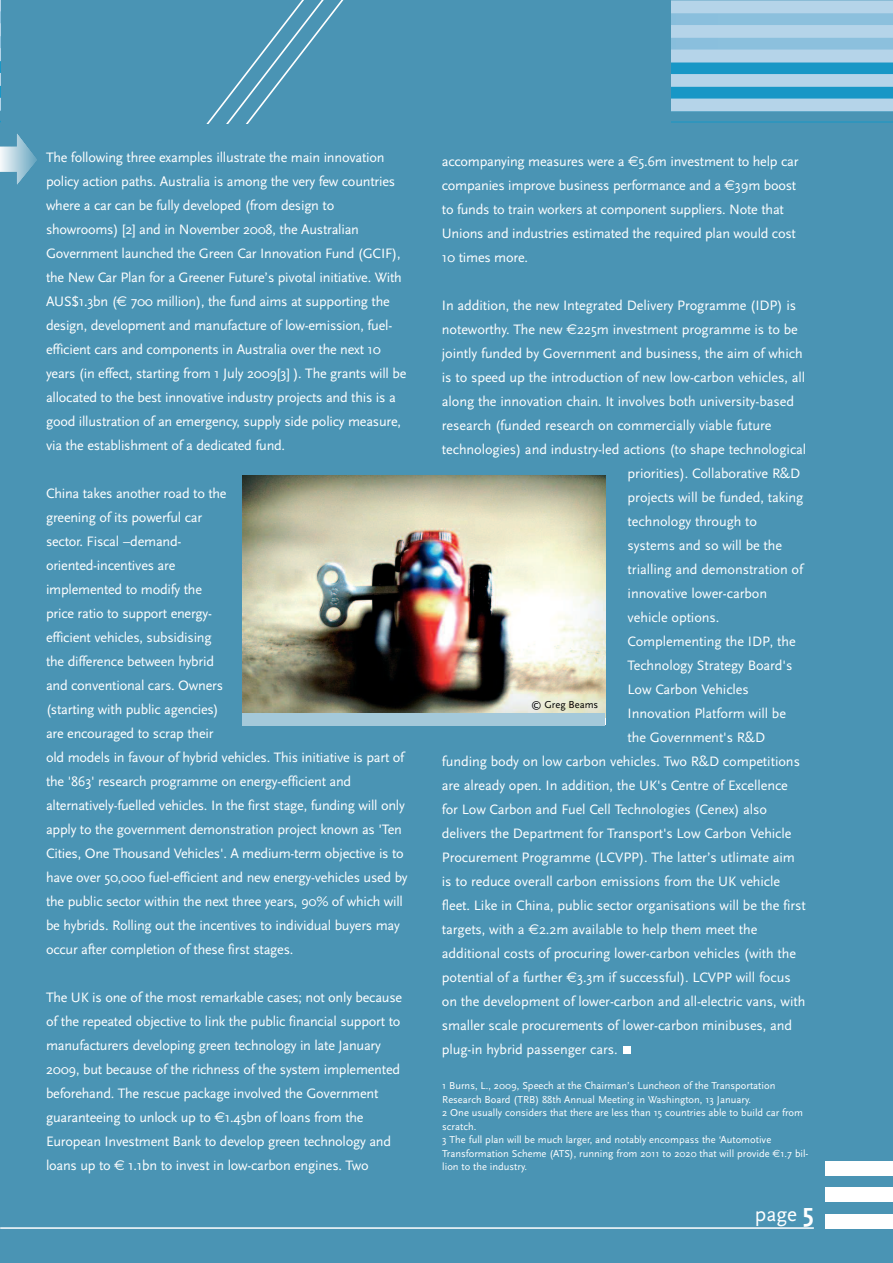
<style>
.page{position:relative;width:893px;height:1263px;background:#fff}
.page>*{position:absolute;margin:0;border:0;box-sizing:border-box;transform-origin:0 0}
.t1{font:21.15px "Scala Sans";color:#fff}
.t2{font:14.25px/24px "Scala Sans";letter-spacing:-.015em;color:#fff}
.t3{font:10.5px/13.5px "Scala Sans";color:#fff}
.t4{font:10.5px "Scala Sans";color:#000}
.s1{font-family:"Euro Sans"}
.s2{font-weight:700;font-size:26.4px}
</style>
<div class="page">
<div style="left:0;top:0;width:709px;height:1263px;background:#4a94b4"></div>
<div style="left:672px;top:0;width:221px;height:1263px;background:#4a94b4"></div>
<div style="left:672px;top:61px;width:221px;height:50px;background:linear-gradient(to right,#1897c6,#1897c6)"></div>
<div style="left:672px;top:1px;width:221px;height:61px;background:#8cc0dd"></div>
<div style="left:672px;top:1px;width:221px;height:12px;background:#b5d4e9"></div>
<svg style="left:672px;top:25px;width:221px;height:13px;background:#b4d3e8"></svg>
<div style="left:672px;top:50px;width:221px;height:12px;background:#b5d4e9"></div>
<svg style="left:672px;top:74px;width:221px;height:13px;background:#b2d2e8"></svg>
<div style="left:672px;top:99px;width:221px;height:12px;background:#b5d4e9"></div>
<hr style="left:672px;top:121px;width:221px;height:2px;background:#1a96c5">
<svg style="left:0;top:61px;width:1px;height:37px"></svg>
<svg style="left:0;top:0;width:1px;height:61px"></svg>
<svg style="left:0;top:23px;width:1px;height:13px"></svg>
<svg style="left:0;top:48px;width:1px;height:13px"></svg>
<svg style="left:0;top:73px;width:1px;height:13px"></svg>
<svg style="left:0;top:98px;width:1px;height:13px"></svg>
<hr style="left:0;top:1227px;width:814px;height:2px;background:#fff">
<div style="left:825px;top:1161px;width:68px;height:14px;background:#fff"></div>
<div style="left:825px;top:1187px;width:68px;height:14px;background:#fff"></div>
<div style="left:825px;top:1214px;width:68px;height:15px;background:#fff"></div>
<svg style="left:207px;top:0;width:137px;height:123px"></svg>
<hr style="left:37px;top:134px;width:1px;height:51px;background:#62a2be">
<hr style="left:36px;top:134px;width:1px;height:51px;background:#66a5c0">
<hr style="left:35px;top:134px;width:1px;height:51px;background:#6ba8c2">
<hr style="left:34px;top:134px;width:1px;height:51px;background:#6faac3">
<hr style="left:33px;top:134px;width:1px;height:51px;background:#73acc5">
<hr style="left:32px;top:134px;width:1px;height:51px;background:#77afc7">
<hr style="left:31px;top:134px;width:1px;height:51px;background:#7bb1c8">
<hr style="left:30px;top:134px;width:1px;height:51px;background:#7fb4ca">
<hr style="left:29px;top:134px;width:1px;height:51px;background:#83b6cb">
<hr style="left:28px;top:134px;width:1px;height:51px;background:#87b8cd">
<hr style="left:27px;top:134px;width:1px;height:51px;background:#8bbbcf">
<hr style="left:26px;top:134px;width:1px;height:51px;background:#8fbdd1">
<hr style="left:25px;top:134px;width:1px;height:51px;background:#93bfd2">
<hr style="left:24px;top:134px;width:1px;height:51px;background:#97c2d4">
<hr style="left:23px;top:134px;width:1px;height:51px;background:#9bc4d5">
<hr style="left:22px;top:134px;width:1px;height:51px;background:#9fc6d7">
<hr style="left:21px;top:134px;width:1px;height:51px;background:#a3c9d9">
<hr style="left:20px;top:134px;width:1px;height:51px;background:#a7cbdb">
<hr style="left:19px;top:134px;width:1px;height:51px;background:#abcedc">
<hr style="left:18px;top:134px;width:1px;height:51px;background:#afd0de">
<hr style="left:17px;top:134px;width:1px;height:51px;background:#b3d2df">
<hr style="left:16px;top:134px;width:1px;height:51px;background:#b7d4e1">
<hr style="left:15px;top:134px;width:1px;height:51px;background:#bbd7e3">
<hr style="left:14px;top:134px;width:1px;height:51px;background:#c0dae5">
<hr style="left:13px;top:134px;width:1px;height:51px;background:#c4dce7">
<hr style="left:12px;top:134px;width:1px;height:51px;background:#c8dfe8">
<hr style="left:11px;top:134px;width:1px;height:51px;background:#cce1ea">
<hr style="left:10px;top:134px;width:1px;height:51px;background:#d0e3ec">
<hr style="left:9px;top:134px;width:1px;height:51px;background:#d4e6ed">
<hr style="left:8px;top:134px;width:1px;height:51px;background:#d8e8ef">
<hr style="left:7px;top:134px;width:1px;height:51px;background:#dceaf0">
<hr style="left:6px;top:134px;width:1px;height:51px;background:#e0edf2">
<hr style="left:5px;top:134px;width:1px;height:51px;background:#e4eff4">
<hr style="left:4px;top:134px;width:1px;height:51px;background:#e8f1f6">
<hr style="left:3px;top:134px;width:1px;height:51px;background:#ecf4f7">
<hr style="left:2px;top:134px;width:1px;height:51px;background:#f0f6f9">
<hr style="left:1px;top:134px;width:1px;height:51px;background:#f4f9fa">
<hr style="left:0;top:134px;width:1px;height:51px;background:#f8fbfc">
<div style="left:623px;top:1046px;width:7px;height:8px;background:#fff"></div>
<img style="left:242px;top:476px;width:363px;height:237px">
<div style="left:242px;top:713px;width:363px;height:13px;background:#a4c9da"></div>
<p class="t2" style="left:46px;top:145px;width:362px">The following three examples illustrate the main innovation policy action paths. Australia is among the very few countries where a car can be fully developed (from design to showrooms) [2] and in November 2008, the Australian Government launched the Green Car Innovation Fund (GCIF), the New Car Plan for a Greener Future’s pivotal initiative. With AUS$1.3bn (<span class="s1">€</span> 700 million), the fund aims at supporting the design, development and manufacture of low-emission, fuel&shy;efficient cars and components in Australia over the next 10 years (in effect, starting from 1 July 2009[3] ). The grants will be allocated to the best innovative industry projects and this is a good illustration of an emergency, supply side policy measure, via the establishment of a dedicated fund.</p>
<p class="t2" style="left:46px;top:481px;width:363px">China takes another road to the<br>greening of its powerful car<br>sector. Fiscal –demand-<br>oriented-incentives are<br>implemented to modify the<br>price ratio to support energy-<br>efficient vehicles, subsidising<br>the difference between hybrid<br>and conventional cars. Owners<br>(starting with public agencies)<br>are encouraged to scrap their<br>old models in favour of hybrid vehicles. This initiative is part of the '863' research programme on energy-efficient and alternatively-fuelled vehicles. In the first stage, funding will only apply to the government demonstration project known as 'Ten Cities, One Thousand Vehicles'. A medium-term objective is to have over 50,000 fuel-efficient and new energy-vehicles used by the public sector within the next three years, 90% of which will be hybrids. Rolling out the incentives to individual buyers may occur after completion of these first stages.</p>
<p class="t2" style="left:46px;top:985px;width:358px">The UK is one of the most remarkable cases; not only because of the repeated objective to link the public financial support to manufacturers developing green technology in late January 2009, but because of the richness of the system implemented beforehand. The rescue package involved the Government guaranteeing to unlock up to <span class="s1">€</span>1.45bn of loans from the European Investment Bank to develop green technology and loans up to <span class="s1">€</span> 1.1bn to invest in low-carbon engines. Two</p>
<p class="t2" style="left:442px;top:149px;width:358px">accompanying measures were a <span class="s1">€</span>5.6m investment to help car companies improve business performance and a <span class="s1">€</span>39m boost to funds to train workers at component suppliers. Note that Unions and industries estimated the required plan would cost 10 times more.</p>
<p class="t2" style="left:442px;top:293px;width:356px">In addition, the new Integrated Delivery Programme (IDP) is</p>
<p class="t2" style="left:442px;top:317px;width:357px">noteworthy. The new <span class="s1">€</span>225m investment programme is to be</p>
<p class="t2" style="left:442px;top:341px;width:362px">jointly funded by Government and business, the aim of which</p>
<p class="t2" style="left:442px;top:365px;width:365px">is to speed up the introduction of new low-carbon vehicles, all</p>
<p class="t2" style="left:442px;top:389px;width:354px">along the innovation chain. It involves both university-based</p>
<p class="t2" style="left:442px;top:413px;width:331px">research (funded research on commercially viable future</p>
<p class="t2" style="left:442px;top:437px;width:366px">technologies) and industry-led actions (to shape technological</p>
<p class="t2" style="left:628px;top:461px;width:174px">priorities). Collaborative R&amp;D</p>
<p class="t2" style="left:628px;top:485px;width:177px">projects will be funded, taking</p>
<p class="t2" style="left:628px;top:509px;width:131px">technology through to</p>
<p class="t2" style="left:628px;top:533px;width:156px">systems and so will be the</p>
<p class="t2" style="left:628px;top:557px;width:177px">trialling and demonstration of</p>
<p class="t2" style="left:628px;top:581px;width:141px">innovative lower-carbon</p>
<p class="t2" style="left:628px;top:605px;width:93px">vehicle options.</p>
<p class="t2" style="left:628px;top:629px;width:170px">Complementing the IDP, the</p>
<p class="t2" style="left:628px;top:653px;width:166px">Technology Strategy Board's</p>
<p class="t2" style="left:628px;top:677px;width:123px">Low Carbon Vehicles</p>
<p class="t2" style="left:628px;top:701px;width:160px">Innovation Platform will be</p>
<p class="t2" style="left:628px;top:725px;width:139px">the Government's R&amp;D</p>
<p class="t2" style="left:442px;top:749px;width:360px">funding body on low carbon vehicles. Two R&amp;D competitions</p>
<p class="t2" style="left:442px;top:773px;width:348px">are already open. In addition, the UK's Centre of Excellence</p>
<p class="t2" style="left:442px;top:797px;width:327px">for Low Carbon and Fuel Cell Technologies (Cenex) also</p>
<p class="t2" style="left:442px;top:821px;width:351px">delivers the Department for Transport's Low Carbon Vehicle</p>
<p class="t2" style="left:442px;top:845px;width:355px">Procurement Programme (LCVPP). The latter’s utlimate aim</p>
<p class="t2" style="left:442px;top:869px;width:340px">is to reduce overall carbon emissions from the UK vehicle</p>
<p class="t2" style="left:442px;top:893px;width:366px">fleet. Like in China, public sector organisations will be the first</p>
<p class="t2" style="left:442px;top:917px;width:317px">targets, with a <span class="s1">€</span>2.2m available to help them meet the</p>
<p class="t2" style="left:442px;top:941px;width:356px">additional costs of procuring lower-carbon vehicles (with the</p>
<p class="t2" style="left:442px;top:965px;width:350px">potential of a further <span class="s1">€</span>3.3m if successful). LCVPP will focus</p>
<p class="t2" style="left:442px;top:989px;width:365px">on the development of lower-carbon and all-electric vans, with</p>
<p class="t2" style="left:442px;top:1013px;width:352px">smaller scale procurements of lower-carbon minibuses, and</p>
<p class="t2" style="left:442px;top:1037px;width:177px">plug-in hybrid passenger cars.</p>
<p class="t3" style="left:442px;top:1079px;width:368px">1 Burns, L., 2009, Speech at the Chairman’s Luncheon of the Transportation Research Board (TRB) 88th Annual Meeting in Washington, 13 January.<br>2 One usually considers that there are less than 15 countries able to build car from scratch.<br>3 The full plan will be much larger, and notably encompass the ‘Automotive Transformation Scheme (ATS), running from 2011 to 2020 that will provide <span class="s1">€</span>1.7 bil&shy;lion to the industry.</p>
<p class="t4" style="left:531px;top:698px;width:69px">© Greg Beams</p>
<h1 class="t1" style="left:755px;top:1201px;width:60px">page <span class="s2">5</span></h1>
</div>
